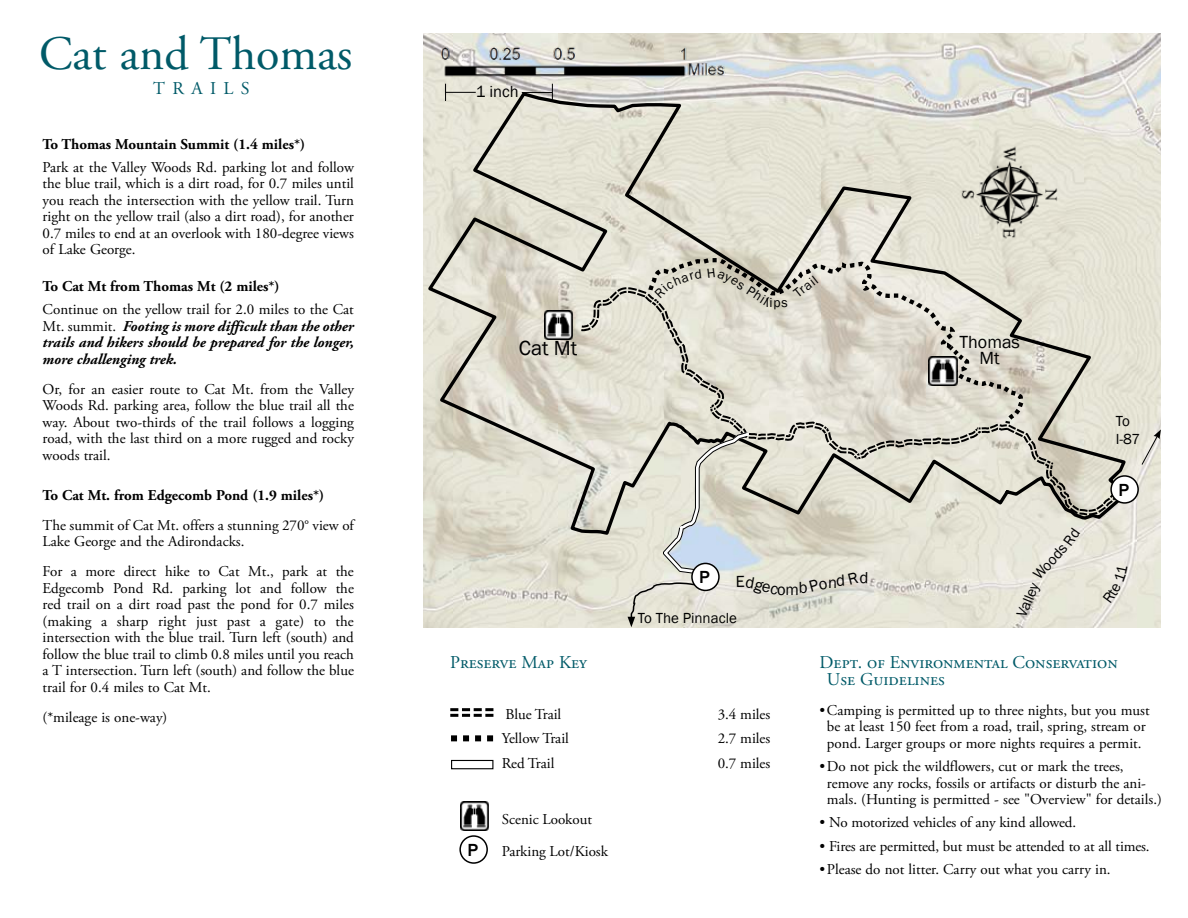
<style>
.page{position:relative;width:1188px;height:918px;background:#fff}
.page>*{position:absolute;margin:0;border:0;box-sizing:border-box;transform-origin:0 0}
.t1{font:48px "Adobe Garamond Pro";color:#005a68}
.t2{font:21px "Franklin Gothic";color:#000}
.t3{font:18px/16.6px "Adobe Garamond Pro";color:#005a68}
.t4{font:18px/16.5px "Franklin Gothic";color:#000;text-align:center}
.t5{font:500 18px "Franklin Gothic";color:#000}
.t6{font:16.5px "Franklin Gothic";color:#000}
.t7{font:15px/16.5px "Adobe Garamond Pro";color:#000;text-align:justify}
.t8{font:italic 700 15px/16.5px "Adobe Garamond Pro";color:#000;text-align:justify}
.t9{font:700 15px "Adobe Garamond Pro";color:#000}
.t10{font:15px/18px "Franklin Gothic";color:#000}
.t11{font:13.5px "Franklin Gothic";color:#000}
.s1{font-weight:400;font-style:normal}
</style>
<div class="page">
<svg style="left:424px;top:34px;width:737px;height:594px;background:#dbd9cd"></svg>
<img style="left:544px;top:310px;width:29px;height:29px">
<div style="left:1111px;top:476px;width:27px;height:27px;background:#fff;border-radius:50%"></div>
<div style="left:1110px;top:475px;width:29px;height:29px;border:2px solid #000;border-radius:50%"></div>
<img style="left:460px;top:802px;width:29px;height:28px">
<div style="left:459px;top:835px;width:29px;height:29px;border:2px solid #000;border-radius:50%"></div>
<img style="left:953px;top:143px;width:112px;height:104px">
<div style="left:451px;top:760px;width:42px;height:9px;border:1px solid #000"></div>
<img style="left:428px;top:33px;width:306px;height:51px">
<svg style="left:445px;top:84px;width:1px;height:17px"></svg>
<svg style="left:552px;top:84px;width:1px;height:17px"></svg>
<hr style="left:446px;top:92px;width:30px;height:1px;background:#000">
<hr style="left:522px;top:92px;width:30px;height:1px;background:#000">
<svg style="left:1141px;top:429px;width:20px;height:37px"></svg>
<svg style="left:450px;top:708px;width:43px;height:9px"></svg>
<svg style="left:451px;top:735px;width:42px;height:6px"></svg>
<svg style="left:581px;top:255px;width:547px;height:372px;background:#d5d3c7"></svg>
<h1 class="t1" style="left:39px;top:25px;width:315px">Cat and Thomas</h1>
<p class="t3" style="left:153px;top:81px;width:98px">TRAILS</p>
<p class="t9" style="left:43px;top:135px;width:264px">To Thomas Mountain Summit (1.4 miles*)</p>
<p class="t7" style="left:43px;top:159px;width:313px">Park at the Valley Woods Rd. parking lot and follow the blue trail, which is a dirt road, for 0.7 miles until you reach the intersection with the yellow trail. Turn right on the yellow trail (also a dirt road), for another 0.7 miles to end at an overlook with 180-degree views of Lake George.</p>
<p class="t9" style="left:43px;top:278px;width:239px">To Cat Mt from Thomas Mt (2 miles*)</p>
<p class="t8" style="left:43px;top:302px;width:313px"><span class="s1">Continue on the yellow trail for 2.0 miles to the Cat Mt. summit.</span> Footing is more difficult than the other trails and hikers should be prepared for the longer, more challenging trek.</p>
<p class="t7" style="left:43px;top:381px;width:313px">Or, for an easier route to Cat Mt. from the Valley Woods Rd. parking area, follow the blue trail all the way. About two-thirds of the trail follows a logging road, with the last third on a more rugged and rocky woods trail.</p>
<p class="t9" style="left:43px;top:486px;width:283px">To Cat Mt. from Edgecomb Pond (1.9 miles*)</p>
<p class="t7" style="left:43px;top:517px;width:315px">The summit of Cat Mt. offers a stunning 270° view of<br>Lake George and the Adirondacks.</p>
<p class="t7" style="left:43px;top:564px;width:313px">For a more direct hike to Cat Mt., park at the Edgecomb Pond Rd. parking lot and follow the red trail on a dirt road past the pond for 0.7 miles (making a sharp right just past a gate) to the intersection with the blue trail. Turn left (south) and follow the blue trail to climb 0.8 miles until you reach a T intersection. Turn left (south) and follow the blue trail for 0.4 miles to Cat Mt.</p>
<p class="t7" style="left:43px;top:709px;width:126px">(*mileage is one-way)</p>
<p class="t6" style="left:476px;top:81px;width:45px">1 inch</p>
<p class="t11" style="left:790px;top:288px;width:28px;rotate:-38deg">Trail</p>
<p class="t11" style="left:753px;top:282px;width:25px;rotate:33deg">Phil</p>
<p class="t11" style="left:766px;top:294px;width:24px">lips</p>
<h2 class="t2" style="left:519px;top:335px;width:60px">Cat Mt</h2>
<p class="t4" style="left:959px;top:334px;width:62px">Thomas<br>Mt</p>
<p class="t5" style="left:699px;top:566px;width:12px">P</p>
<p class="t10" style="left:638px;top:610px;width:101px">To The Pinnacle</p>
<p class="t6" style="left:777px;top:579px;width:24px">om</p>
<p class="t6" style="left:828px;top:572px;width:10px">n</p>
<p class="t10" style="left:1029px;top:571px;width:44px;rotate:-47deg">Woods</p>
<p class="t10" style="left:1013px;top:613px;width:24px;rotate:-67deg">Vall</p>
<p class="t10" style="left:1116px;top:412px;width:26px">To<br>I-87</p>
<p class="t5" style="left:1118px;top:479px;width:12px">P</p>
<p class="t3" style="left:450px;top:655px;width:138px">Preserve Map Key</p>
<p class="t7" style="left:505px;top:707px;width:57px">Blue Trail</p>
<p class="t7" style="left:718px;top:707px;width:54px">3.4 miles</p>
<p class="t7" style="left:502px;top:731px;width:69px">Yellow Trail</p>
<p class="t7" style="left:718px;top:731px;width:54px">2.7 miles</p>
<p class="t7" style="left:502px;top:756px;width:54px">Red Trail</p>
<p class="t7" style="left:718px;top:756px;width:54px">0.7 miles</p>
<p class="t7" style="left:502px;top:812px;width:92px">Scenic Lookout</p>
<p class="t5" style="left:468px;top:839px;width:12px">P</p>
<p class="t7" style="left:502px;top:843px;width:108px">Parking Lot/Kiosk</p>
<p class="t3" style="left:827px;top:655px;width:292px;text-indent:-7px">Dept. of Environmental Conservation<br>Use Guidelines</p>
<p class="t7" style="left:820px;top:702px;width:332px;text-align:center">•Camping is permitted up to three nights, but you must be at least 150 feet from a road, trail, spring, stream or pond. Larger groups or more nights requires a permit.</p>
<p class="t7" style="left:827px;top:759px;width:336px;text-align:left;text-indent:-7px">•Do not pick the wildflowers, cut or mark the trees, remove any rocks, fossils or artifacts or disturb the ani&shy;mals. (Hunting is permitted - see "Overview" for details.)</p>
<p class="t7" style="left:820px;top:815px;width:258px">• No motorized vehicles of any kind allowed.</p>
<p class="t7" style="left:820px;top:838px;width:332px">• Fires are permitted, but must be attended to at all times.</p>
<p class="t7" style="left:820px;top:861px;width:293px">•Please do not litter. Carry out what you carry in.</p>
</div>
